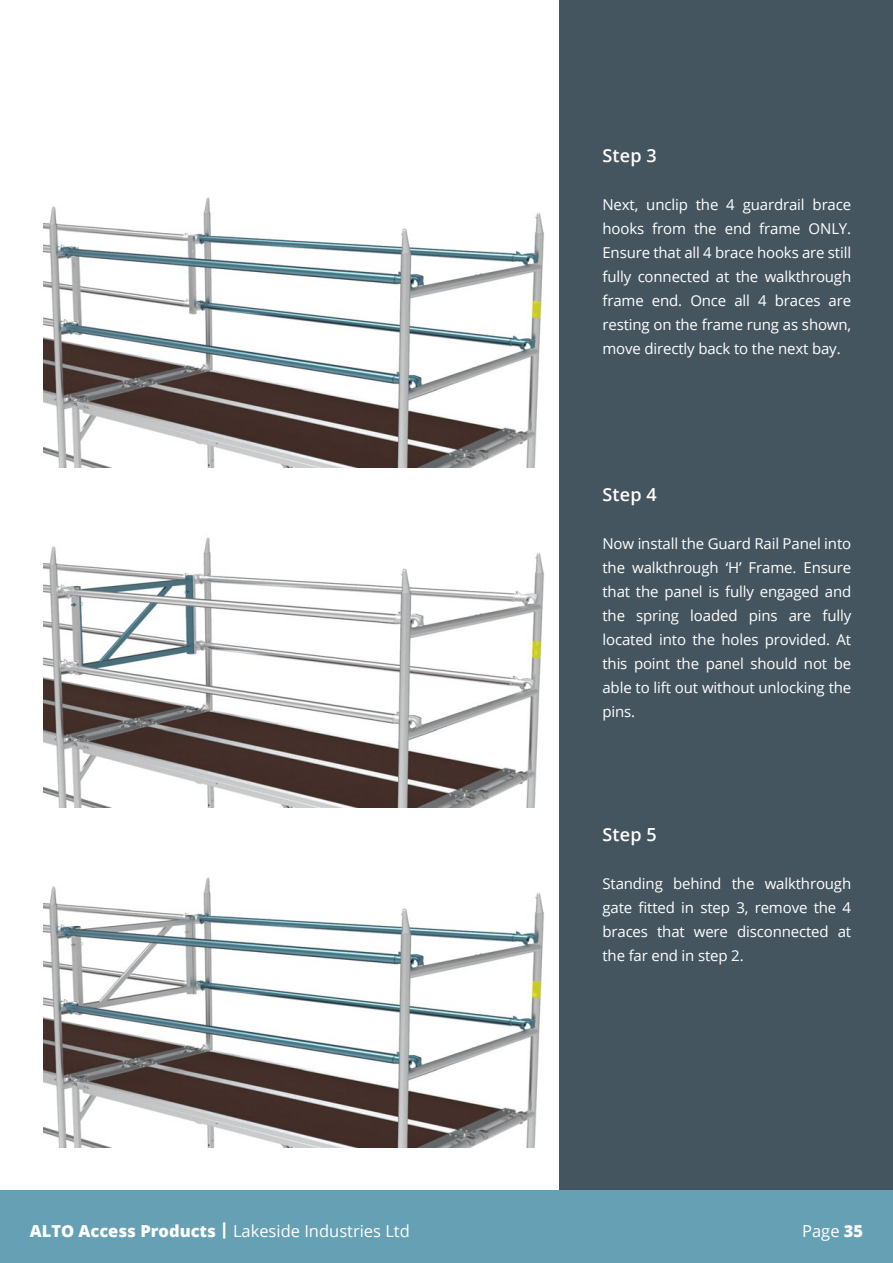
<style>
.page{position:relative;width:893px;height:1263px;background:#fff}
.page>*{position:absolute;margin:0;border:0;box-sizing:border-box;transform-origin:0 0}
.t1{font:600 18px "Open Sans";letter-spacing:.01em;color:#fff}
.t2{font:16.5px "Open Sans";color:#fff}
.t3{font:15px/24px "Open Sans";letter-spacing:-.01em;color:#fff;text-align:justify}
.s1{font-weight:800}
</style>
<div class="page">
<div style="left:0;top:1191px;width:893px;height:72px;background:#65a0b4"></div>
<img style="left:43px;top:148px;width:517px;height:319px">
<img style="left:43px;top:488px;width:517px;height:319px">
<img style="left:43px;top:828px;width:517px;height:319px">
<div style="left:560px;top:0;width:333px;height:1190px;background:#455560"></div>
<p class="t1" style="left:602px;top:143px;width:56px">Step 3</p>
<p class="t3" style="left:602px;top:192px;width:250px">Next, unclip the 4 guardrail brace hooks from the end frame ONLY.<br>Ensure that all 4 brace hooks are still fully connected at the walkthrough frame end. Once all 4 braces are resting on the frame rung as shown, move directly back to the next bay.</p>
<p class="t1" style="left:602px;top:482px;width:56px">Step 4</p>
<p class="t3" style="left:602px;top:531px;width:250px">Now install the Guard Rail Panel into the walkthrough ‘H’ Frame. Ensure that the panel is fully engaged and the spring loaded pins are fully located into the holes provided. At this point the panel should not be able to lift out without unlocking the pins.</p>
<p class="t1" style="left:602px;top:822px;width:56px">Step 5</p>
<p class="t3" style="left:602px;top:871px;width:250px">Standing behind the walkthrough gate fitted in step 3, remove the 4 braces that were disconnected at the far end in step 2.</p>
<p class="t2" style="left:30px;top:1219px;width:382px"><span class="s1">ALTO Access Products |</span> Lakeside Industries Ltd</p>
<p class="t2" style="left:802px;top:1219px;width:63px">Page <span class="s1">35</span></p>
</div>
